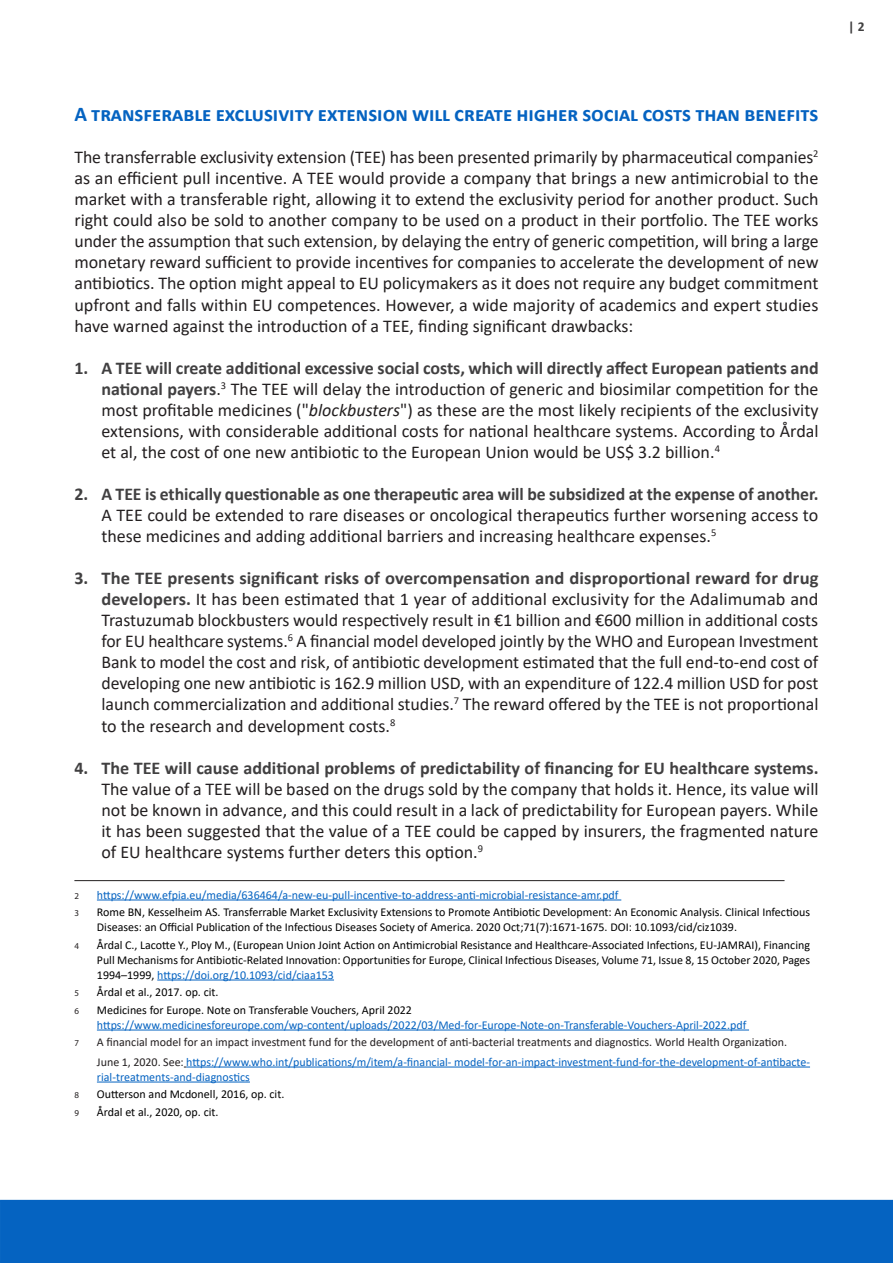
<style>
.page{position:relative;width:893px;height:1263px;background:#fff}
.page>*{position:absolute;margin:0;border:0;box-sizing:border-box;transform-origin:0 0}
.BC_-_BODY_COPY_-_MAI{font:700 21px "Calibri";color:#0563c1}
.BC_-_BODY_COPY_-_MAI-2{font:18px/21px "Calibri";color:#231f20;text-align:justify}
.BC_-_BODY_COPY_-_MAI-3{font:700 13.5px "Calibri";color:#414041}
.FOOTNOTES{font:12px/15px "Calibri";color:#000}
.FOOTNOTES-2{font:12px/15px "Calibri";color:#0563c1}
.FOOTNOTES-3{font:12px "Calibri";color:#231f20}
.FOOTNOTES-4{font:9px "Myriad Pro";color:#231f20}
.s1{font-weight:700;color:#414041}
.s2{font-style:italic}
.s3{color:#0563c1}
.s4{color:#231f20}
</style>
<div class="page">
<hr style="left:74px;top:880px;width:710px;height:1px;background:#231f20">
<hr style="left:97px;top:899px;width:524px;height:1px;background:#0563c1">
<hr style="left:157px;top:979px;width:177px;height:1px;background:#0563c1">
<hr style="left:97px;top:1029px;width:652px;height:1px;background:#0563c1">
<hr style="left:186px;top:1067px;width:624px;height:1px;background:#0563c1">
<hr style="left:97px;top:1082px;width:153px;height:1px;background:#0563c1">
<div style="left:1px;top:1200px;width:891px;height:62px;background:#0563c1"></div>
<div style="left:0;top:1200px;width:893px;height:63px;border:2px solid #0563c1"></div>
<p class="BC_-_BODY_COPY_-_MAI" style="left:74px;top:99px;width:745px">A transferable exclusivity extension will create higher social costs than benefits</p>
<p class="BC_-_BODY_COPY_-_MAI-2" style="left:74px;top:146px;width:746px">The transferrable exclusivity extension (TEE) has been presented primarily by pharmaceutical companies<sup>2 </sup>as an efficient pull incentive. A TEE would provide a company that brings a new antimicrobial to the market with a transferable right, allowing it to extend the exclusivity period for another product. Such right could also be sold to another company to be used on a product in their portfolio. The TEE works under the assumption that such extension, by delaying the entry of generic competition, will bring a large monetary reward sufficient to provide incentives for companies to accelerate the development of new antibiotics. The option might appeal to EU policymakers as it does not require any budget commitment upfront and falls within EU competences. However, a wide majority of academics and expert studies have warned against the introduction of a TEE, finding significant drawbacks:</p>
<p class="BC_-_BODY_COPY_-_MAI-2" style="left:101px;top:357px;width:719px;text-indent:-27px"><span class="s1">1. A TEE will create additional excessive social costs, which will directly affect European patients and national payers</span>.<sup>3</sup> The TEE will delay the introduction of generic and biosimilar competition for the most profitable medicines ("<span class="s2">blockbusters</span>") as these are the most likely recipients of the exclusivity extensions, with considerable additional costs for national healthcare systems. According to Årdal et al, the cost of one new antibiotic to the European Union would be US$ 3.2 billion.<sup>4</sup></p>
<p class="BC_-_BODY_COPY_-_MAI-2" style="left:101px;top:483px;width:719px;text-indent:-27px"><span class="s1">2. A TEE is ethically questionable as one therapeutic area will be subsidized at the expense of another.<br></span>A TEE could be extended to rare diseases or oncological therapeutics further worsening access to these medicines and adding additional barriers and increasing healthcare expenses.<sup>5</sup></p>
<p class="BC_-_BODY_COPY_-_MAI-2" style="left:101px;top:567px;width:719px;text-indent:-27px"><span class="s1">3. The TEE presents significant risks of overcompensation and disproportional reward for drug developers.</span> It has been estimated that 1 year of additional exclusivity for the Adalimumab and Trastuzumab blockbusters would respectively result in €1 billion and €600 million in additional costs for EU healthcare systems.<sup>6</sup> A financial model developed jointly by the WHO and European Investment Bank to model the cost and risk, of antibiotic development estimated that the full end-to-end cost of developing one new antibiotic is 162.9 million USD, with an expenditure of 122.4 million USD for post launch commercialization and additional studies.<sup>7</sup> The reward offered by the TEE is not proportional to the research and development costs.<sup>8</sup></p>
<p class="BC_-_BODY_COPY_-_MAI-2" style="left:101px;top:757px;width:719px;text-indent:-27px"><span class="s1">4. The TEE will cause additional problems of predictability of financing for EU healthcare systems.<br></span>The value of a TEE will be based on the drugs sold by the company that holds it. Hence, its value will not be known in advance, and this could result in a lack of predictability for European payers. While it has been suggested that the value of a TEE could be capped by insurers, the fragmented nature of EU healthcare systems further deters this option.<sup>9</sup></p>
<p class="FOOTNOTES-4" style="left:74px;top:890px;width:6px">2</p>
<p class="FOOTNOTES-2" style="left:97px;top:887px;width:523px">https://www.efpia.eu/media/636464/a-new-eu-pull-incentive-to-address-anti-microbial-resistance-amr.pdf</p>
<p class="FOOTNOTES-4" style="left:74px;top:907px;width:6px">3</p>
<p class="FOOTNOTES" style="left:97px;top:904px;width:715px">Rome BN, Kesselheim AS. Transferrable Market Exclusivity Extensions to Promote Antibiotic Development: An Economic Analysis. Clinical Infectious<br>Diseases: an Official Publication of the Infectious Diseases Society of America. 2020 Oct;71(7):1671-1675. DOI: 10.1093/cid/ciz1039.</p>
<p class="FOOTNOTES-4" style="left:74px;top:940px;width:6px">4</p>
<p class="FOOTNOTES" style="left:97px;top:937px;width:715px;text-align:justify">Årdal C., Lacotte Y., Ploy M., (European Union Joint Action on Antimicrobial Resistance and Healthcare-Associated Infections, EU-JAMRAI), Financing Pull Mechanisms for Antibiotic-Related Innovation: Opportunities for Europe, Clinical Infectious Diseases, Volume 71, Issue 8, 15 October 2020, Pages 1994–1999, <span class="s3">https://doi.org/10.1093/cid/ciaa153</span></p>
<p class="FOOTNOTES-4" style="left:74px;top:987px;width:6px">5</p>
<p class="FOOTNOTES" style="left:97px;top:984px;width:123px">Årdal et al., 2017. op. cit.</p>
<p class="FOOTNOTES-4" style="left:74px;top:1005px;width:6px">6</p>
<p class="FOOTNOTES" style="left:97px;top:1002px;width:317px">Medicines for Europe. Note on Transferable Vouchers, April 2022</p>
<p class="FOOTNOTES-2" style="left:97px;top:1017px;width:651px">https://www.medicinesforeurope.com/wp-content/uploads/2022/03/Med-for-Europe-Note-on-Transferable-Vouchers-April-2022.pdf</p>
<p class="FOOTNOTES-4" style="left:74px;top:1037px;width:6px">7</p>
<p class="FOOTNOTES-3" style="left:97px;top:1034px;width:692px">A financial model for an impact investment fund for the development of anti-bacterial treatments and diagnostics. World Health Organization.</p>
<p class="FOOTNOTES-2" style="left:97px;top:1054px;width:715px"><span class="s4">June 1, 2020. See:</span> https://www.who.int/publications/m/item/a-financial- model-for-an-impact-investment-fund-for-the-development-of-antibacte&shy;rial-treatments-and-diagnostics</p>
<p class="FOOTNOTES-4" style="left:74px;top:1089px;width:6px">8</p>
<p class="FOOTNOTES" style="left:97px;top:1086px;width:189px">Outterson and Mcdonell, 2016, op. cit.</p>
<p class="FOOTNOTES-4" style="left:74px;top:1107px;width:6px">9</p>
<p class="FOOTNOTES" style="left:97px;top:1104px;width:123px">Årdal et al., 2020, op. cit.</p>
<p class="BC_-_BODY_COPY_-_MAI-3" style="left:848px;top:17px;width:18px">| 2</p>
</div>
